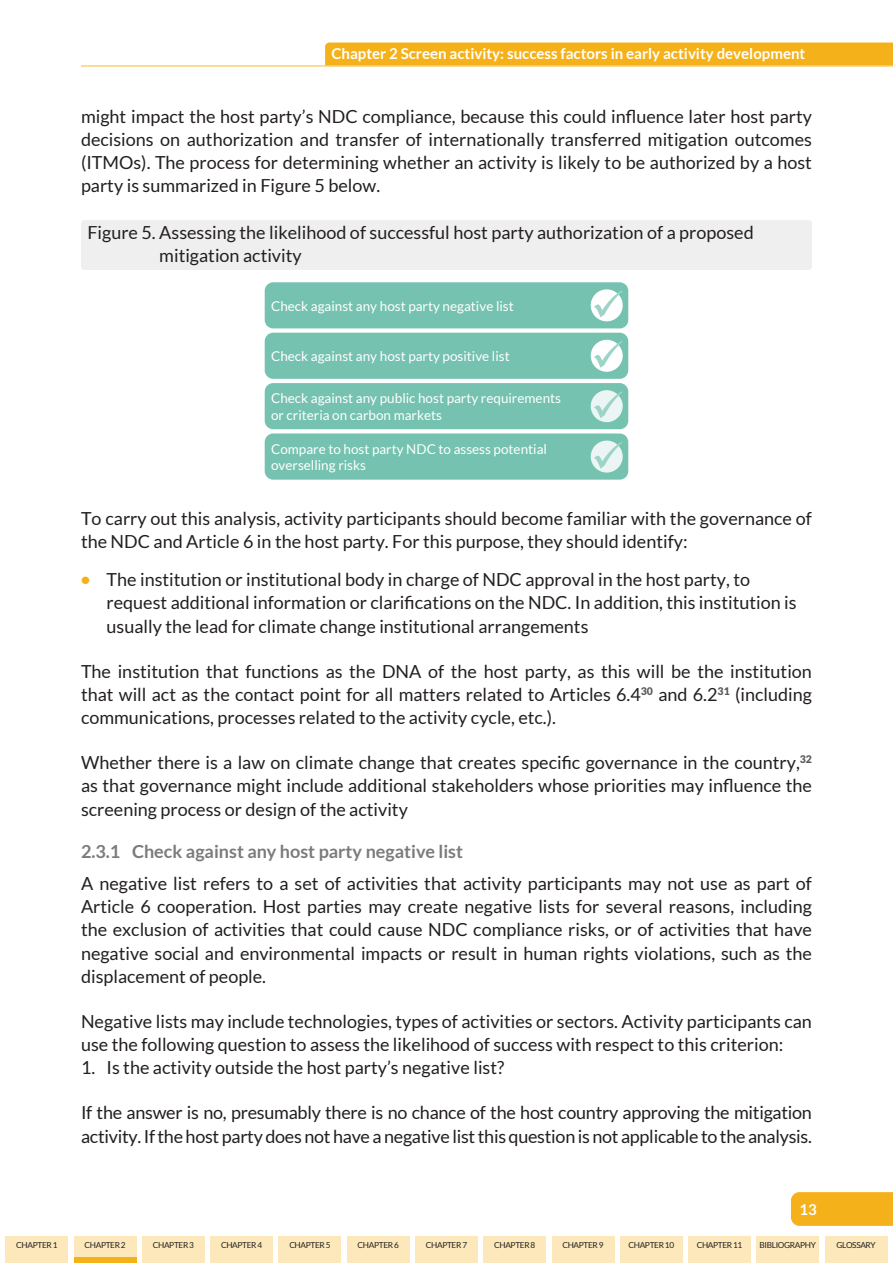
<style>
.page{position:relative;width:893px;height:1263px;background:#fff}
.page>*{position:absolute;margin:0;border:0;box-sizing:border-box;transform-origin:0 0}
.Body_text{font:18px/23.2px "Lato";color:#231f20;text-align:justify}
.Body_text_para{font:18px/23.2px "Lato";color:#231f20}
.Heading_3{font:700 18px "Lato";color:#7a7b7d}
.t1{font:700 15px "Lato";color:#fff}
.ART_labels_9pt_centre{font:13.5px/16.8px "Lato";color:#fff}
.t2{font:8.25px "Lato";letter-spacing:-.04em;color:#231f20}
.s1{font-weight:900;font-size:15.3px;color:#f5b11a}
</style>
<div class="page">
<div style="left:791px;top:1192px;width:102px;height:34px;background:#f5b11a"></div>
<div style="left:325px;top:43px;width:568px;height:22px;background:#f5b11a"></div>
<hr style="left:81px;top:65px;width:812px;height:2px;background:#fad075">
<div style="left:81px;top:220px;width:731px;height:50px;background:#efefef;border-radius:3px"></div>
<div style="left:265px;top:282px;width:363px;height:46px;background:#74c2af;border-radius:9px"></div>
<div style="left:591px;top:289px;width:32px;height:32px;background:#fff;border-radius:50%"></div>
<svg style="left:594px;top:290px;width:29px;height:27px"></svg>
<div style="left:265px;top:383px;width:363px;height:46px;background:#74c2af;border-radius:9px"></div>
<div style="left:591px;top:390px;width:32px;height:32px;background:#ebf6f4;border-radius:50%"></div>
<svg style="left:594px;top:391px;width:29px;height:27px"></svg>
<div style="left:265px;top:333px;width:363px;height:46px;background:#74c2af;border-radius:9px"></div>
<div style="left:591px;top:340px;width:32px;height:32px;background:#fff;border-radius:50%"></div>
<svg style="left:594px;top:341px;width:29px;height:27px"></svg>
<div style="left:265px;top:433px;width:363px;height:47px;background:#74c2af;border-radius:9px"></div>
<svg style="left:591px;top:441px;width:32px;height:32px"></svg>
<svg style="left:594px;top:441px;width:29px;height:28px"></svg>
<div style="left:6px;top:1237px;width:62px;height:26px;background:#fce8ba"></div>
<div style="left:74px;top:1237px;width:62px;height:26px;background:#fce8ba"></div>
<div style="left:142px;top:1237px;width:62px;height:26px;background:#fce8ba"></div>
<div style="left:211px;top:1237px;width:62px;height:26px;background:#fce8ba"></div>
<div style="left:279px;top:1237px;width:62px;height:26px;background:#fce8ba"></div>
<div style="left:347px;top:1237px;width:62px;height:26px;background:#fce8ba"></div>
<div style="left:415px;top:1237px;width:63px;height:26px;background:#fce8ba"></div>
<div style="left:484px;top:1237px;width:62px;height:26px;background:#fce8ba"></div>
<div style="left:552px;top:1237px;width:62px;height:26px;background:#fce8ba"></div>
<div style="left:620px;top:1237px;width:62px;height:26px;background:#fce8ba"></div>
<div style="left:688px;top:1237px;width:63px;height:26px;background:#fce8ba"></div>
<div style="left:757px;top:1237px;width:62px;height:26px;background:#fce8ba"></div>
<div style="left:825px;top:1237px;width:62px;height:26px;background:#fce8ba"></div>
<div style="left:74px;top:1257px;width:62px;height:6px;background:#f5b11a"></div>
<p class="t1" style="left:331px;top:45px;width:475px">Chapter 2 Screen activity: success factors in early activity development</p>
<p class="Body_text" style="left:81px;top:104px;width:732px">might impact the host party’s NDC compliance, because this could influence later host party decisions on authorization and transfer of internationally transferred mitigation outcomes (ITMOs). The process for determining whether an activity is likely to be authorized by a host party is summarized in Figure 5 below.</p>
<p class="Body_text" style="left:159px;top:221px;width:596px;text-indent:-72px">Figure 5. Assessing the likelihood of successful host party authorization of a proposed mitigation activity</p>
<p class="ART_labels_9pt_centre" style="left:271px;top:297px;width:244px">Check against any host party negative list</p>
<p class="ART_labels_9pt_centre" style="left:271px;top:348px;width:240px">Check against any host party positive list</p>
<p class="ART_labels_9pt_centre" style="left:271px;top:390px;width:291px">Check against any public host party requirements or criteria on carbon markets</p>
<p class="ART_labels_9pt_centre" style="left:271px;top:440px;width:277px">Compare to host party NDC to assess potential overselling risks</p>
<p class="Body_text_para" style="left:81px;top:506px;width:732px">To carry out this analysis, activity participants should become familiar with the governance of the NDC and Article 6 in the host party. For this purpose, they should identify:</p>
<p class="Body_text" style="left:107px;top:568px;width:692px;text-align:left;text-indent:-26px"><span class="s1">•</span> The institution or institutional body in charge of NDC approval in the host party, to request additional information or clarifications on the NDC. In addition, this institution is usually the lead for climate change institutional arrangements</p>
<p class="Body_text_para" style="left:81px;top:659px;width:732px;text-align:justify">The institution that functions as the DNA of the host party, as this will be the institution that will act as the contact point for all matters related to Articles 6.4<sup>30</sup> and 6.2<sup>31</sup> (including communications, processes related to the activity cycle, etc.).</p>
<p class="Body_text_para" style="left:81px;top:751px;width:732px;text-align:justify">Whether there is a law on climate change that creates specific governance in the country,<sup>32 </sup>as that governance might include additional stakeholders whose priorities may influence the screening process or design of the activity</p>
<p class="Heading_3" style="left:81px;top:841px;width:384px">2.3.1 Check against any host party negative list</p>
<p class="Body_text" style="left:81px;top:872px;width:732px">A negative list refers to a set of activities that activity participants may not use as part of Article 6 cooperation. Host parties may create negative lists for several reasons, including the exclusion of activities that could cause NDC compliance risks, or of activities that have negative social and environmental impacts or result in human rights violations, such as the displacement of people.</p>
<p class="Body_text_para" style="left:81px;top:1010px;width:732px">Negative lists may include technologies, types of activities or sectors. Activity participants can use the following question to assess the likelihood of success with respect to this criterion:</p>
<p class="Body_text" style="left:81px;top:1056px;width:425px">1. Is the activity outside the host party’s negative list?</p>
<p class="Body_text_para" style="left:81px;top:1101px;width:732px">If the answer is no, presumably there is no chance of the host country approving the mitigation activity. If the host party does not have a negative list this question is not applicable to the analysis.</p>
<p class="t1" style="left:799px;top:1201px;width:19px">13</p>
<p class="t2" style="left:16px;top:1240px;width:43px">CHAPTER 1</p>
<p class="t2" style="left:85px;top:1240px;width:43px">CHAPTER 2</p>
<p class="t2" style="left:153px;top:1240px;width:43px">CHAPTER 3</p>
<p class="t2" style="left:221px;top:1240px;width:43px">CHAPTER 4</p>
<p class="t2" style="left:289px;top:1240px;width:43px">CHAPTER 5</p>
<p class="t2" style="left:358px;top:1240px;width:43px">CHAPTER 6</p>
<p class="t2" style="left:426px;top:1240px;width:43px">CHAPTER 7</p>
<p class="t2" style="left:494px;top:1240px;width:43px">CHAPTER 8</p>
<p class="t2" style="left:562px;top:1240px;width:43px">CHAPTER 9</p>
<p class="t2" style="left:628px;top:1240px;width:47px">CHAPTER 10</p>
<p class="t2" style="left:697px;top:1240px;width:47px">CHAPTER 11</p>
<p class="t2" style="left:760px;top:1240px;width:58px">BIBLIOGRAPHY</p>
<p class="t2" style="left:836px;top:1240px;width:41px">GLOSSARY</p>
</div>
